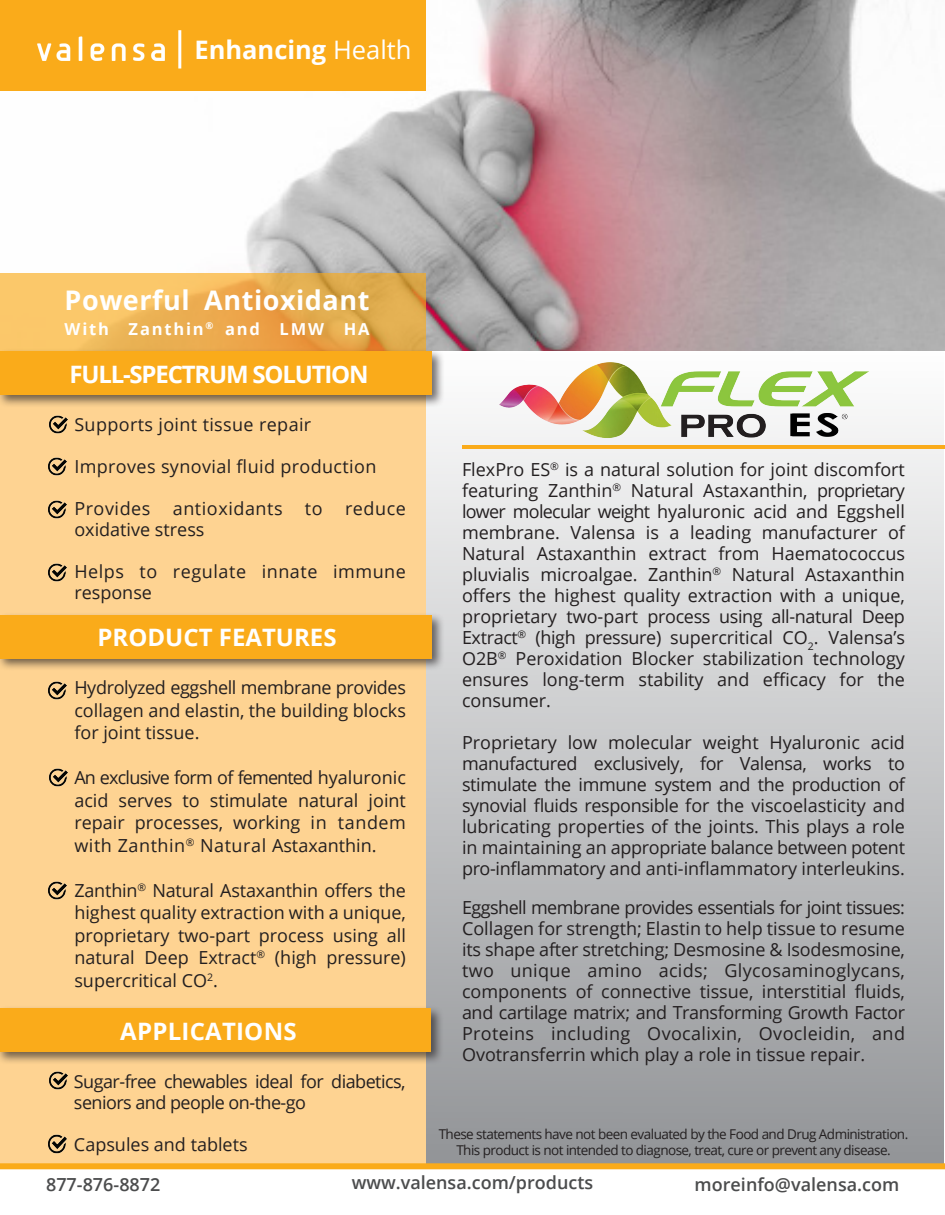
<style>
.page{position:relative;width:945px;height:1215px;background:#fff}
.page>*{position:absolute;margin:0;border:0;box-sizing:border-box;transform-origin:0 0}
.t1{font:700 27px "Open Sans";letter-spacing:.02em;color:#fff}
.t2{font:700 25.5px "Open Sans";color:#fff}
.t3{font:700 24px "Open Sans";color:#fff}
.t4{font:700 24px "Open Sans";letter-spacing:-.05em;color:#fff}
.t5{font:18px/21px "Open Sans";color:#231f20;text-align:justify}
.t6{font:18px/21px "Open Sans";letter-spacing:.02em;color:#231f20}
.t7{font:18px/21px "Open Sans";letter-spacing:-.03em;color:#231f20}
.t8{font:18px "Open Sans";letter-spacing:-.02em;color:#231f20}
.t9{font:18px "Open Sans";letter-spacing:.03em;color:#231f20}
.t10{font:600 18px "Open Sans";color:#4b4c4d}
.t11{font:18px "Open Sans";letter-spacing:-.04em;color:#231f20}
.t12{font:700 16.5px "Open Sans";letter-spacing:.11em;color:#fff}
.t13{font:13.5px "Open Sans";letter-spacing:-.04em;color:#231f20}
.s1{font-weight:400}
</style>
<div class="page">
<div style="left:425px;top:352px;width:519px;height:811px;background:linear-gradient(to bottom,#fefefe,#929497)"></div>
<div style="left:0;top:351px;width:425px;height:812px;background:#fed392"></div>
<img style="left:246px;top:0;width:699px;height:351px">
<div style="left:0;top:0;width:425px;height:91px;background:#faab1a"></div>
<svg style="left:0;top:273px;width:425px;height:75px;background:#edb457"></svg>
<img style="left:37px;top:36px;width:127px;height:24px">
<hr style="left:178px;top:30px;width:3px;height:39px;background:#fff">
<img style="left:49px;top:1071px;width:19px;height:19px">
<img style="left:48px;top:1134px;width:19px;height:20px">
<div style="left:0;top:1163px;width:945px;height:6px;background:#faab1a"></div>
<div style="left:0;top:612px;width:445px;height:60px;background:#231f20;opacity:.65"></div>
<div style="left:0;top:615px;width:432px;height:44px;background:#faab1a"></div>
<div style="left:0;top:1005px;width:444px;height:60px;background:#231f20;opacity:.65"></div>
<div style="left:0;top:1009px;width:430px;height:43px;background:#faab1a"></div>
<img style="left:49px;top:768px;width:19px;height:19px">
<img style="left:48px;top:681px;width:19px;height:19px">
<hr style="left:462px;top:445px;width:483px;height:4px;background:#faab1a">
<div style="left:0;top:348px;width:445px;height:60px;background:#231f20;opacity:.65"></div>
<div style="left:0;top:352px;width:432px;height:43px;background:#faab1a"></div>
<img style="left:49px;top:415px;width:19px;height:19px">
<img style="left:48px;top:457px;width:19px;height:19px">
<img style="left:48px;top:500px;width:19px;height:19px">
<img style="left:48px;top:563px;width:19px;height:19px">
<img style="left:48px;top:881px;width:19px;height:19px">
<img style="left:495px;top:356px;width:379px;height:89px">
<p class="t2" style="left:194px;top:31px;width:219px">Enhancing <span class="s1">Health</span></p>
<p class="t1" style="left:65px;top:281px;width:306px">Powerful Antioxidant</p>
<p class="t12" style="left:65px;top:317px;width:306px">With Zanthin<sup>®</sup> and LMW HA</p>
<p class="t4" style="left:69px;top:357px;width:301px">FULL-SPECTRUM SOLUTION</p>
<p class="t6" style="left:74px;top:414px;width:238px">Supports joint tissue repair</p>
<p class="t6" style="left:74px;top:456px;width:304px">Improves synovial fluid production</p>
<p class="t9" style="left:74px;top:497px;width:333px">Provides antioxidants to reduce</p>
<p class="t5" style="left:74px;top:519px;width:132px">oxidative stress</p>
<p class="t9" style="left:74px;top:560px;width:333px">Helps to regulate innate immune</p>
<p class="t5" style="left:74px;top:582px;width:79px">response</p>
<p class="t3" style="left:98px;top:620px;width:241px">PRODUCT FEATURES</p>
<p class="t8" style="left:74px;top:675px;width:333px">Hydrolyzed eggshell membrane provides</p>
<p class="t5" style="left:74px;top:699px;width:333px">collagen and elastin, the building blocks</p>
<p class="t5" style="left:74px;top:722px;width:127px">for joint tissue.</p>
<p class="t11" style="left:74px;top:765px;width:333px">An exclusive form of femented hyaluronic</p>
<p class="t5" style="left:74px;top:789px;width:333px">acid serves to stimulate natural joint</p>
<p class="t5" style="left:74px;top:812px;width:333px">repair processes, working in tandem</p>
<p class="t9" style="left:74px;top:833px;width:304px">with Zanthin<sup>®</sup> Natural Astaxanthin.</p>
<p class="t5" style="left:74px;top:879px;width:333px">Zanthin<sup>®</sup> Natural Astaxanthin offers the</p>
<p class="t5" style="left:74px;top:902px;width:333px">highest quality extraction with a unique,</p>
<p class="t5" style="left:74px;top:924px;width:333px">proprietary two-part process using all</p>
<p class="t5" style="left:74px;top:947px;width:333px">natural Deep Extract<sup>®</sup> (high pressure)</p>
<p class="t5" style="left:74px;top:969px;width:145px">supercritical CO<sup>2</sup>.</p>
<p class="t3" style="left:120px;top:1014px;width:178px">APPLICATIONS</p>
<p class="t7" style="left:74px;top:1070px;width:333px">Sugar-free chewables ideal for diabetics, seniors and people on-the-go</p>
<p class="t5" style="left:74px;top:1133px;width:175px">Capsules and tablets</p>
<p class="t5" style="left:462px;top:458px;width:445px">FlexPro ES<sup>®</sup> is a natural solution for joint discomfort</p>
<p class="t5" style="left:462px;top:479px;width:445px">featuring Zanthin<sup>®</sup> Natural Astaxanthin, proprietary</p>
<p class="t5" style="left:462px;top:500px;width:445px">lower molecular weight hyaluronic acid and Eggshell</p>
<p class="t5" style="left:462px;top:521px;width:445px">membrane. Valensa is a leading manufacturer of</p>
<p class="t5" style="left:462px;top:542px;width:445px">Natural Astaxanthin extract from Haematococcus</p>
<p class="t5" style="left:462px;top:563px;width:445px">pluvialis microalgae. Zanthin<sup>®</sup> Natural Astaxanthin offers the highest quality extraction with a unique, proprietary two-part process using all-natural Deep</p>
<p class="t5" style="left:462px;top:626px;width:445px">Extract<sup>®</sup> (high pressure) supercritical CO<sub>2</sub>. Valensa’s<br>O2B<sup>®</sup> Peroxidation Blocker stabilization technology</p>
<p class="t5" style="left:462px;top:668px;width:445px">ensures long-term stability and efficacy for the</p>
<p class="t5" style="left:462px;top:689px;width:91px">consumer.</p>
<p class="t5" style="left:462px;top:731px;width:445px">Proprietary low molecular weight Hyaluronic acid</p>
<p class="t8" style="left:462px;top:751px;width:445px">manufactured exclusively, for Valensa, works to</p>
<p class="t8" style="left:462px;top:772px;width:445px">stimulate the immune system and the production of</p>
<p class="t5" style="left:462px;top:794px;width:445px">synovial fluids responsible for the viscoelasticity and</p>
<p class="t5" style="left:462px;top:815px;width:445px">lubricating properties of the joints. This plays a role in maintaining an appropriate balance between potent pro-inflammatory and anti-inflammatory interleukins.</p>
<p class="t7" style="left:462px;top:896px;width:445px">Eggshell membrane provides essentials for joint tissues:<br>Collagen for strength; Elastin to help tissue to resume</p>
<p class="t5" style="left:462px;top:938px;width:445px">its shape after stretching; Desmosine &amp; Isodesmosine,</p>
<p class="t6" style="left:462px;top:959px;width:445px">two unique amino acids; Glycosaminoglycans,</p>
<p class="t5" style="left:462px;top:980px;width:445px">components of connective tissue, interstitial fluids, and cartilage matrix; and Transforming Growth Factor</p>
<p class="t6" style="left:462px;top:1022px;width:445px">Proteins including Ovocalixin, Ovocleidin, and<br>Ovotransferrin which play a role in tissue repair.</p>
<p class="t13" style="left:439px;top:1125px;width:471px">These statements have not been evaluated by the Food and Drug Administration.</p>
<p class="t13" style="left:456px;top:1141px;width:436px">This product is not intended to diagnose, treat, cure or prevent any disease.</p>
<p class="t10" style="left:352px;top:1170px;width:243px">www.valensa.com/products</p>
<p class="t10" style="left:46px;top:1172px;width:116px">877-876-8872</p>
<p class="t10" style="left:695px;top:1172px;width:206px">moreinfo@valensa.com</p>
</div>
